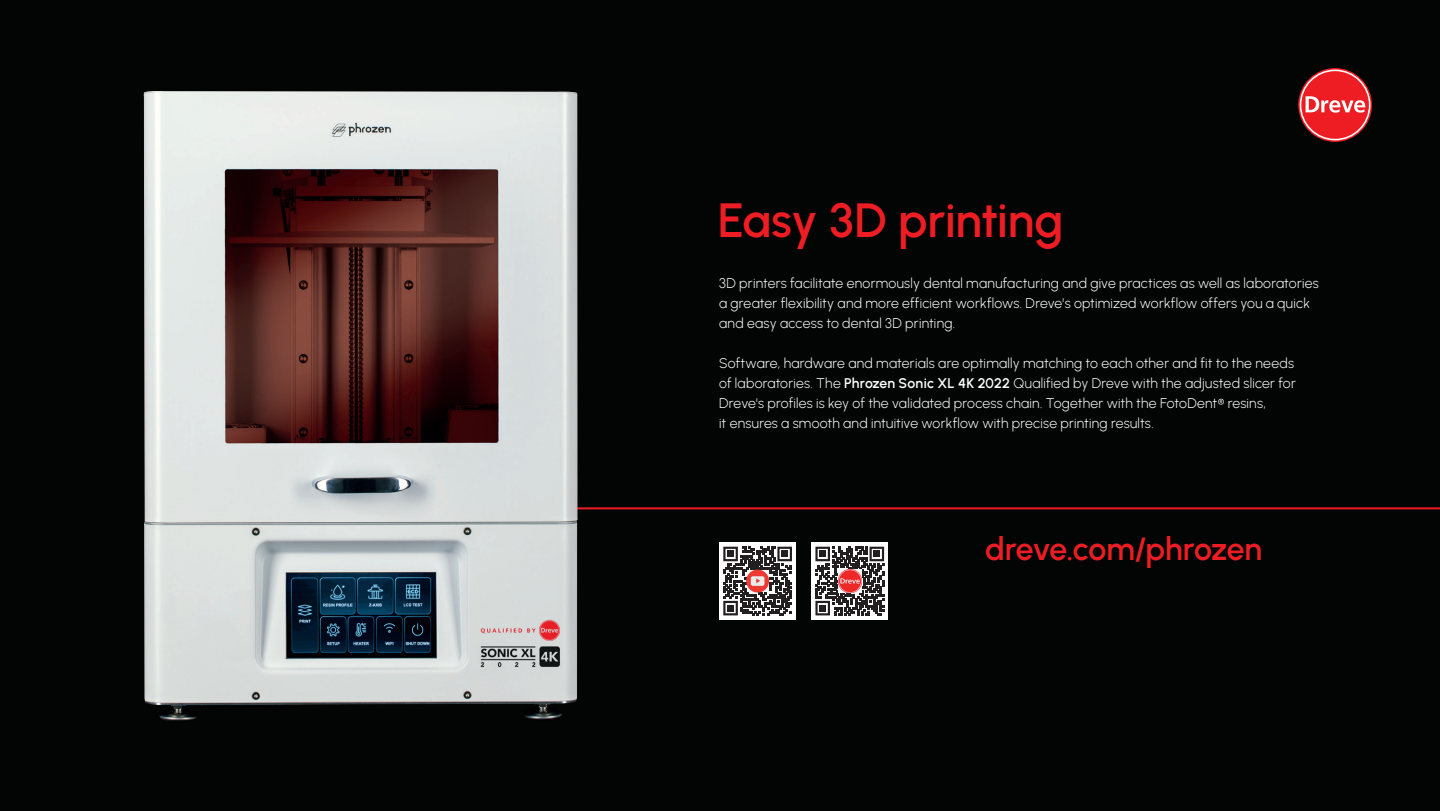
<style>
.page{position:relative;width:1440px;height:811px;background:#fff}
.page>*{position:absolute;margin:0;border:0;box-sizing:border-box;transform-origin:0 0}
.t1{font:48px "Urbanist";letter-spacing:-.005em;color:#ee1d23}
.t2{font:32px "Urbanist";letter-spacing:-.02em;color:#ee1d23}
.t3{font:14px/20px "Urbanist";letter-spacing:.015em;color:#fff}
</style>
<div class="page">
<div style="left:0;top:0;width:1440px;height:810px;background:#030505"></div>
<svg style="left:1300px;top:69px;width:71px;height:71px"></svg>
<hr style="left:546px;top:507px;width:894px;height:2px;background:#ee1d23">
<div style="left:811px;top:542px;width:77px;height:77px;background:#fff"></div>
<svg style="left:815px;top:546px;width:69px;height:69px"></svg>
<div style="left:820px;top:550px;width:6px;height:7px;background:#231f20"></div>
<div style="left:874px;top:550px;width:6px;height:7px;background:#231f20"></div>
<div style="left:820px;top:604px;width:6px;height:7px;background:#231f20"></div>
<img style="left:838px;top:569px;width:23px;height:23px">
<div style="left:719px;top:542px;width:77px;height:77px;background:#fff"></div>
<svg style="left:723px;top:546px;width:69px;height:69px"></svg>
<img style="left:143px;top:91px;width:435px;height:630px">
<h1 class="t1" style="left:718px;top:188px;width:347px">Easy 3D printing</h1>
<p class="t3" style="left:719px;top:273px;width:601px">3D printers facilitate enormously dental manufacturing and give practices as well as laboratories a greater flexibility and more efficient workflows. Dreve's optimized workflow offers you a quick and easy access to dental 3D printing.</p>
<p class="t3" style="left:719px;top:353px;width:578px">Software, hardware and materials are optimally matching to each other and fit to the needs of laboratories. The Phrozen Sonic XL 4K 2022 Qualified by Dreve with the adjusted slicer for Dreve's profiles is key of the validated process chain. Together with the FotoDent® resins,<br>it ensures a smooth and intuitive workflow with precise printing results.</p>
<h2 class="t2" style="left:985px;top:527px;width:278px">dreve.com/phrozen</h2>
</div>
